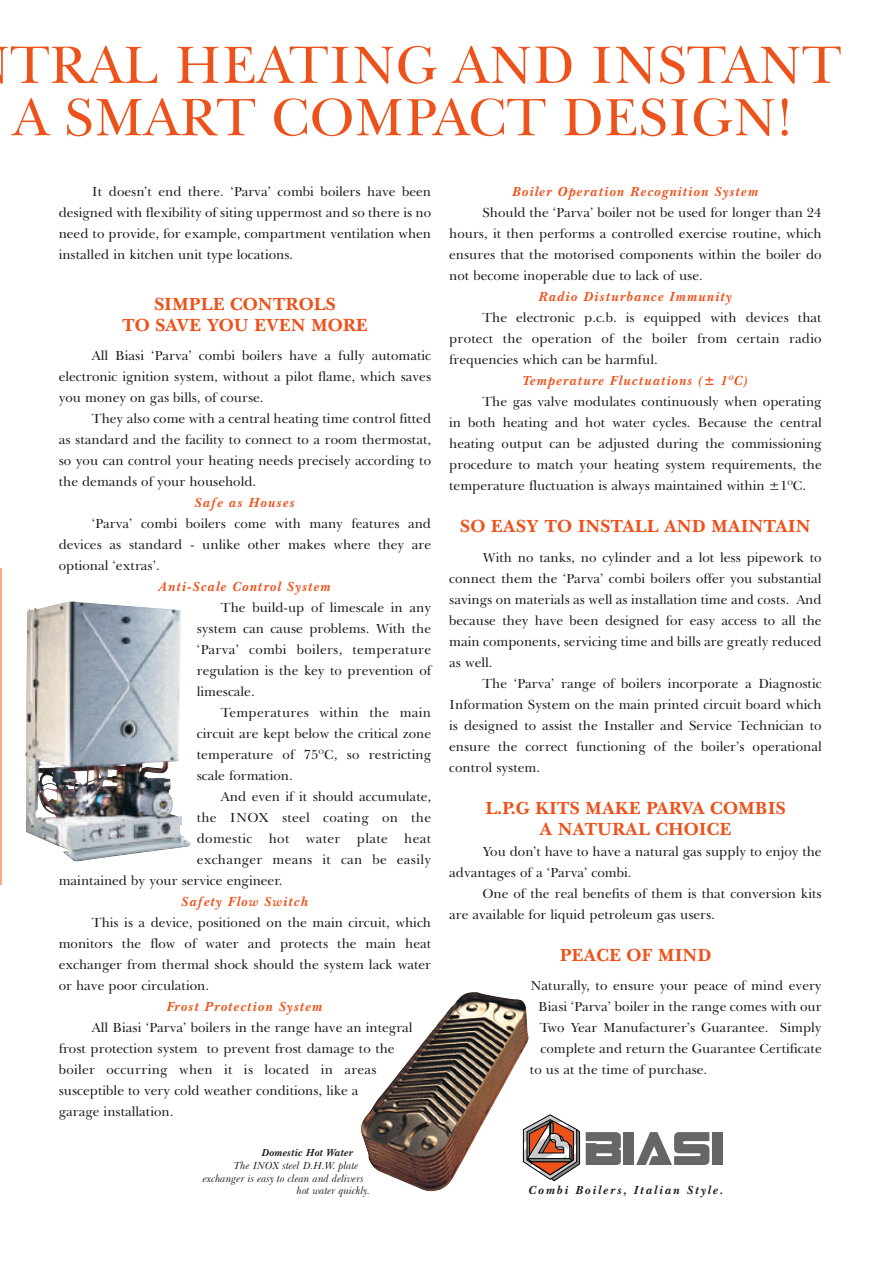
<style>
.page{position:relative;width:894px;height:1262px;background:#fff}
.page>*{position:absolute;margin:0;border:0;box-sizing:border-box;transform-origin:0 0}
.t1{font:54px/52.3px "Baskerville BT";letter-spacing:-.005em;color:#ee521b}
.t2{font:700 18px/21px "Baskerville BT";color:#ee521b;text-align:center}
.t3{font:13.5px/21px "Baskerville BT";color:#191b20;text-align:justify}
.t4{font:italic 700 13.5px "Baskerville BT";letter-spacing:.065em;color:#ee521b}
.t5{font:13.5px "Baskerville BT";letter-spacing:.02em;color:#191b20}
.t6{font:italic 700 12px "Baskerville BT";letter-spacing:.145em;color:#191b20}
.t7{font:italic 10.5px "Baskerville BT";color:#191b20}
.t8{font:italic 700 10.5px "Baskerville BT";color:#191b20}
</style>
<div class="page">
<svg style="left:528px;top:1114px;width:51px;height:67px"></svg>
<svg style="left:585px;top:1132px;width:35px;height:33px"></svg>
<div style="left:623px;top:1132px;width:10px;height:33px;background:#666"></div>
<div style="left:712px;top:1132px;width:10px;height:32px;background:#666"></div>
<svg style="left:636px;top:1132px;width:73px;height:33px"></svg>
<img style="left:25px;top:601px;width:166px;height:260px">
<img style="left:361px;top:992px;width:167px;height:199px">
<hr style="left:0;top:568px;width:2px;height:316px;background:#f8aa84">
<h1 class="t1" style="left:10px;top:45px;width:832px">TRAL HEATING AND INSTANT<br>A SMART COMPACT DESIGN!</h1>
<p class="t3" style="left:59px;top:183px;width:374px;text-indent:33px">It doesn’t end there. ‘Parva’ combi boilers have been designed with flexibility of siting uppermost and so there is no need to provide, for example, compartment ventilation when installed in kitchen unit type locations.</p>
<h2 class="t2" style="left:122px;top:295px;width:247px">SIMPLE CONTROLS<br>TO SAVE YOU EVEN MORE</h2>
<p class="t3" style="left:59px;top:347px;width:374px;text-indent:33px">All Biasi ‘Parva’ combi boilers have a fully automatic electronic ignition system, without a pilot flame, which saves you money on gas bills, of course.</p>
<p class="t3" style="left:59px;top:410px;width:374px;text-indent:33px">They also come with a central heating time control fitted as standard and the facility to connect to a room thermostat, so you can control your heating needs precisely according to the demands of your household.</p>
<p class="t4" style="left:195px;top:497px;width:102px">Safe as Houses</p>
<p class="t3" style="left:59px;top:515px;width:374px;text-indent:33px">‘Parva’ combi boilers come with many features and devices as standard - unlike other makes where they are optional ‘extras’.</p>
<p class="t4" style="left:159px;top:581px;width:173px">Anti-Scale Control System</p>
<p class="t3" style="left:197px;top:599px;width:236px;text-indent:24px">The build-up of limescale in any system can cause problems. With the ‘Parva’ combi boilers, temperature regulation is the key to prevention of limescale.</p>
<p class="t3" style="left:197px;top:704px;width:236px;text-indent:24px">Temperatures within the main circuit are kept below the critical zone temperature of 75<sup>O</sup>C, so restricting scale formation.</p>
<p class="t3" style="left:221px;top:788px;width:212px">And even if it should accumulate,</p>
<p class="t5" style="left:197px;top:812px;width:236px">the INOX steel coating on the</p>
<p class="t5" style="left:197px;top:833px;width:236px">domestic hot water plate heat</p>
<p class="t5" style="left:197px;top:854px;width:236px">exchanger means it can be easily</p>
<p class="t3" style="left:59px;top:872px;width:225px">maintained by your service engineer.</p>
<p class="t4" style="left:181px;top:896px;width:128px">Safety Flow Switch</p>
<p class="t3" style="left:59px;top:914px;width:374px;text-indent:33px">This is a device, positioned on the main circuit, which monitors the flow of water and protects the main heat exchanger from thermal shock should the system lack water or have poor circulation.</p>
<p class="t4" style="left:167px;top:1001px;width:157px">Frost Protection System</p>
<p class="t3" style="left:59px;top:1019px;width:355px;text-align:left;text-indent:33px">All Biasi ‘Parva’ boilers in the range have an integral frost protection system to prevent frost damage to the boiler occurring when it is located in areas susceptible to very cold weather conditions, like a<br>garage installation.</p>
<p class="t8" style="left:261px;top:1148px;width:93px">Domestic Hot Water</p>
<p class="t7" style="left:234px;top:1161px;width:126px">The INOX steel D.H.W. plate</p>
<p class="t7" style="left:203px;top:1174px;width:162px">exchanger is easy to clean and delivers</p>
<p class="t7" style="left:297px;top:1186px;width:75px">hot water quickly.</p>
<p class="t4" style="left:512px;top:186px;width:247px">Boiler Operation Recognition System</p>
<p class="t3" style="left:449px;top:204px;width:374px;text-indent:33px">Should the ‘Parva’ boiler not be used for longer than 24 hours, it then performs a controlled exercise routine, which ensures that the motorised components within the boiler do not become inoperable due to lack of use.</p>
<p class="t4" style="left:538px;top:291px;width:195px">Radio Disturbance Immunity</p>
<p class="t3" style="left:482px;top:308px;width:341px">The electronic p.c.b. is equipped with devices that</p>
<p class="t3" style="left:449px;top:330px;width:374px">protect the operation of the boiler from certain radio</p>
<p class="t3" style="left:449px;top:351px;width:210px">frequencies which can be harmful.</p>
<p class="t4" style="left:522px;top:375px;width:227px">Temperature Fluctuations (± 1<sup>O</sup>C)</p>
<p class="t3" style="left:482px;top:392px;width:340px">The gas valve modulates continuously when operating</p>
<p class="t3" style="left:449px;top:413px;width:374px">in both heating and hot water cycles. Because the central</p>
<p class="t3" style="left:449px;top:434px;width:374px">heating output can be adjusted during the commissioning</p>
<p class="t3" style="left:449px;top:455px;width:374px">procedure to match your heating system requirements, the</p>
<p class="t3" style="left:449px;top:476px;width:358px">temperature fluctuation is always maintained within ±1<sup>O</sup>C.</p>
<h2 class="t2" style="left:460px;top:518px;width:352px">SO EASY TO INSTALL AND MAINTAIN</h2>
<p class="t3" style="left:449px;top:548px;width:374px;text-indent:33px">With no tanks, no cylinder and a lot less pipework to connect them the ‘Parva’ combi boilers offer you substantial savings on materials as well as installation time and costs. And because they have been designed for easy access to all the main components, servicing time and bills are greatly reduced as well.</p>
<p class="t3" style="left:449px;top:674px;width:374px;text-indent:33px">The ‘Parva’ range of boilers incorporate a Diagnostic Information System on the main printed circuit board which is designed to assist the Installer and Service Technician to ensure the correct functioning of the boiler’s operational control system.</p>
<h2 class="t2" style="left:485px;top:799px;width:301px">L.P.G KITS MAKE PARVA COMBIS<br>A NATURAL CHOICE</h2>
<p class="t3" style="left:449px;top:842px;width:374px;text-indent:33px">You don’t have to have a natural gas supply to enjoy the advantages of a ‘Parva’ combi.</p>
<p class="t3" style="left:449px;top:884px;width:374px;text-indent:33px">One of the real benefits of them is that conversion kits are available for liquid petroleum gas users.</p>
<h2 class="t2" style="left:559px;top:946px;width:153px">PEACE OF MIND</h2>
<p class="t3" style="left:530px;top:976px;width:292px">Naturally, to ensure your peace of mind every</p>
<p class="t3" style="left:538px;top:997px;width:285px">Biasi ‘Parva’ boiler in the range comes with our</p>
<p class="t3" style="left:539px;top:1019px;width:283px">Two Year Manufacturer’s Guarantee. Simply</p>
<p class="t3" style="left:540px;top:1039px;width:283px">complete and return the Guarantee Certificate</p>
<p class="t3" style="left:530px;top:1061px;width:179px">to us at the time of purchase.</p>
<p class="t6" style="left:528px;top:1185px;width:196px">Combi Boilers, Italian Style.</p>
</div>
